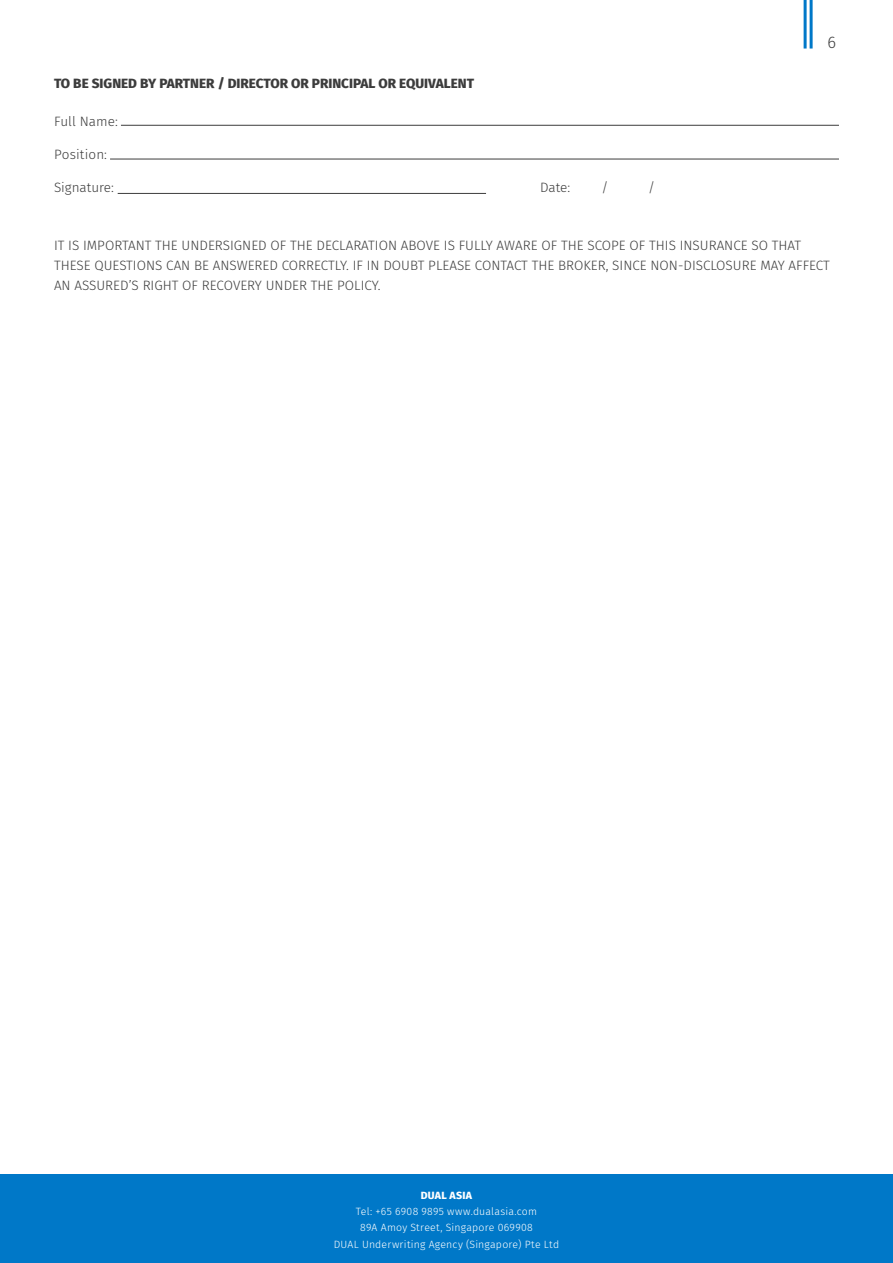
<style>
.page{position:relative;width:893px;height:1263px;background:#fff}
.page>*{position:absolute;margin:0;border:0;box-sizing:border-box;transform-origin:0 0}
.t1{font:300 16.5px "Fira Sans";color:#3c3c3c}
.t2{font:300 13.5px/20.2px "Fira Sans";color:#3c3c3c}
.t3{font:800 13.5px "Fira Sans";color:#3c3c3c}
.t4{font:300 10.5px/16.2px "Fira Sans";letter-spacing:.02em;color:#fff;text-align:center}
.t5{font:800 10.5px "Fira Sans";letter-spacing:.025em;color:#fff}
</style>
<div class="page">
<hr style="left:810px;top:0;width:3px;height:49px;background:#0078c8">
<hr style="left:804px;top:0;width:3px;height:49px;background:#0078c8">
<hr style="left:54px;top:125px;width:785px;height:1px;background:#3c3c3c">
<div style="left:54px;top:121px;width:67px;height:6px;background:#fff"></div>
<hr style="left:54px;top:159px;width:785px;height:1px;background:#3c3c3c">
<div style="left:54px;top:155px;width:56px;height:6px;background:#fff"></div>
<hr style="left:118px;top:193px;width:368px;height:1px;background:#3c3c3c">
<div style="left:0;top:1174px;width:893px;height:89px;background:#0078c8"></div>
<p class="t3" style="left:54px;top:71px;width:422px">TO BE SIGNED BY PARTNER / DIRECTOR OR PRINCIPAL OR EQUIVALENT</p>
<p class="t2" style="left:54px;top:111px;width:65px">Full Name:</p>
<p class="t2" style="left:54px;top:144px;width:55px">Position:</p>
<p class="t2" style="left:54px;top:177px;width:61px">Signature:</p>
<p class="t2" style="left:540px;top:177px;width:32px">Date:</p>
<p class="t2" style="left:602px;top:177px;width:9px">/</p>
<p class="t2" style="left:648px;top:177px;width:9px">/</p>
<p class="t1" style="left:827px;top:30px;width:10px">6</p>
<p class="t2" style="left:54px;top:235px;width:777px">IT IS IMPORTANT THE UNDERSIGNED OF THE DECLARATION ABOVE IS FULLY AWARE OF THE SCOPE OF THIS INSURANCE SO THAT<br>THESE QUESTIONS CAN BE ANSWERED CORRECTLY. IF IN DOUBT PLEASE CONTACT THE BROKER, SINCE NON-DISCLOSURE MAY AFFECT<br>AN ASSURED’S RIGHT OF RECOVERY UNDER THE POLICY.</p>
<p class="t5" style="left:421px;top:1186px;width:53px">DUAL ASIA</p>
<p class="t4" style="left:334px;top:1203px;width:227px">Tel: +65 6908 9895 www.dualasia.com<br>89A Amoy Street, Singapore 069908<br>DUAL Underwriting Agency (Singapore) Pte Ltd</p>
</div>
